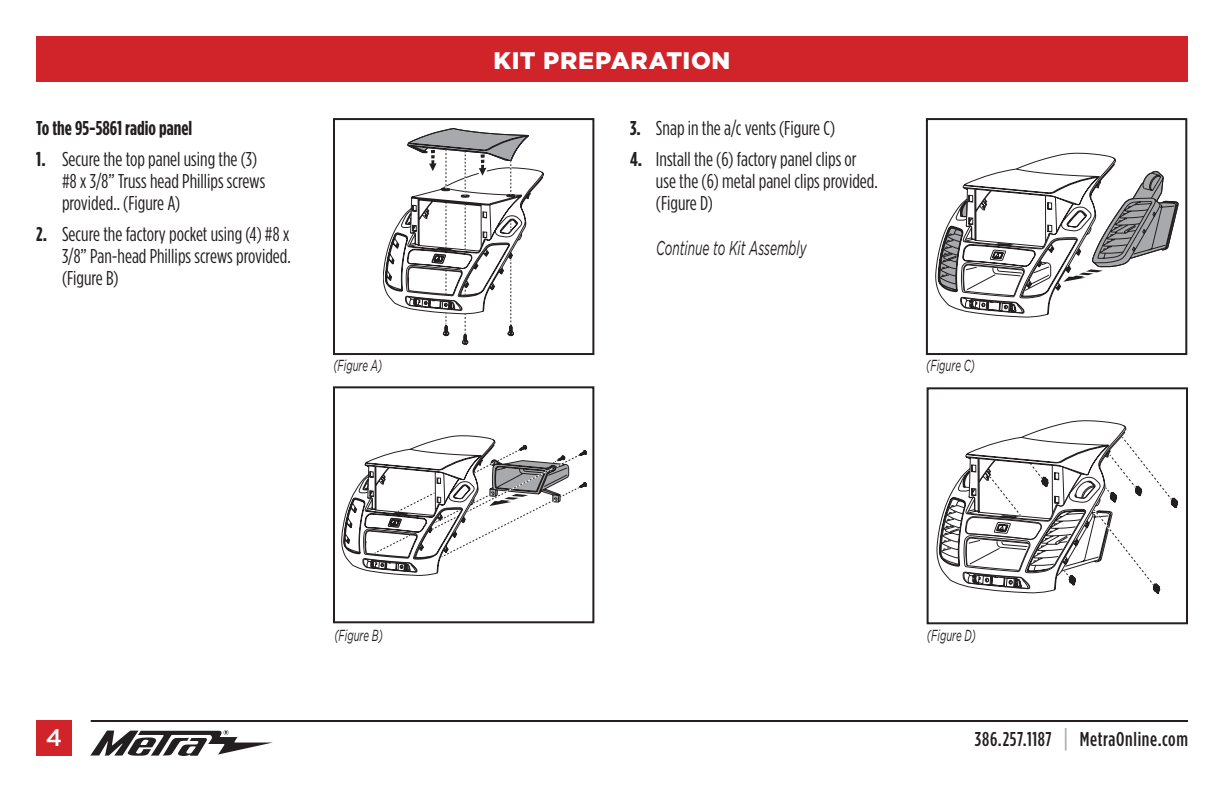
<style>
.page{position:relative;width:1224px;height:792px;background:#fff}
.page>*{position:absolute;margin:0;border:0;box-sizing:border-box;transform-origin:0 0}
.t1{font:900 24px "Gotham";letter-spacing:.025em;color:#fff}
.t2{font:500 24px "Gotham";color:#fff}
.t3{font:20px/22px "Gotham Condensed";color:#231f20}
.t4{font:500 20px "Gotham Condensed";letter-spacing:.03em;color:#231f20}
.t5{font:700 20px "Gotham Condensed";color:#231f20}
.t6{font:italic 20px "Gotham";color:#231f20;scale:.6 1}
.t7{font:italic 16px "Gotham";color:#231f20;scale:.6 1}
.s1{font-weight:700}
.s2{font-size:26px;color:#a8a9ad}
</style>
<div class="page">
<div style="left:36px;top:36px;width:1152px;height:45px;background:#d1232a"></div>
<svg style="left:90px;top:730px;width:183px;height:26px"></svg>
<hr style="left:91px;top:720px;width:1097px;height:2px;background:#231f20">
<div style="left:36px;top:720px;width:36px;height:36px;background:#d1232a"></div>
<svg style="left:383px;top:128px;width:161px;height:217px"></svg>
<div style="left:333px;top:118px;width:261px;height:237px;border:2px solid #231f20"></div>
<svg style="left:341px;top:436px;width:246px;height:140px"></svg>
<div style="left:333px;top:386px;width:261px;height:237px;border:2px solid #231f20"></div>
<svg style="left:935px;top:153px;width:244px;height:165px"></svg>
<div style="left:926px;top:118px;width:261px;height:237px;border:2px solid #231f20"></div>
<svg style="left:937px;top:420px;width:241px;height:173px"></svg>
<div style="left:927px;top:387px;width:261px;height:237px;border:2px solid #231f20"></div>
<p class="t5" style="left:36px;top:117px;width:158px">To the 95-5861 radio panel</p>
<p class="t3" style="left:62px;top:148px;width:205px;text-indent:-26px"><span class="s1">1.</span> Secure the top panel using the (3) #8 x 3/8” Truss head Phillips screws provided.. (Figure A)</p>
<p class="t3" style="left:62px;top:223px;width:230px;text-align:justify;text-indent:-26px"><span class="s1">2.</span> Secure the factory pocket using (4) #8 x 3/8” Pan-head Phillips screws provided. (Figure B)</p>
<p class="t7" style="left:333px;top:357px;width:83px">(Figure A)</p>
<p class="t7" style="left:334px;top:626px;width:83px">(Figure B)</p>
<p class="t1" style="left:494px;top:47px;width:238px">KIT PREPARATION</p>
<p class="t3" style="left:630px;top:117px;width:207px"><span class="s1">3.</span> Snap in the a/c vents (Figure C)</p>
<p class="t3" style="left:656px;top:148px;width:223px;text-indent:-26px"><span class="s1">4.</span> Install the (6) factory panel clips or use the (6) metal panel clips provided. (Figure D)</p>
<p class="t6" style="left:656px;top:237px;width:252px">Continue to Kit Assembly</p>
<p class="t7" style="left:926px;top:357px;width:83px">(Figure C)</p>
<p class="t7" style="left:927px;top:626px;width:83px">(Figure D)</p>
<p class="t2" style="left:46px;top:724px;width:18px">4</p>
<p class="t4" style="left:975px;top:728px;width:215px">386.257.1187 <span class="s2">|</span> MetraOnline.com</p>
</div>
